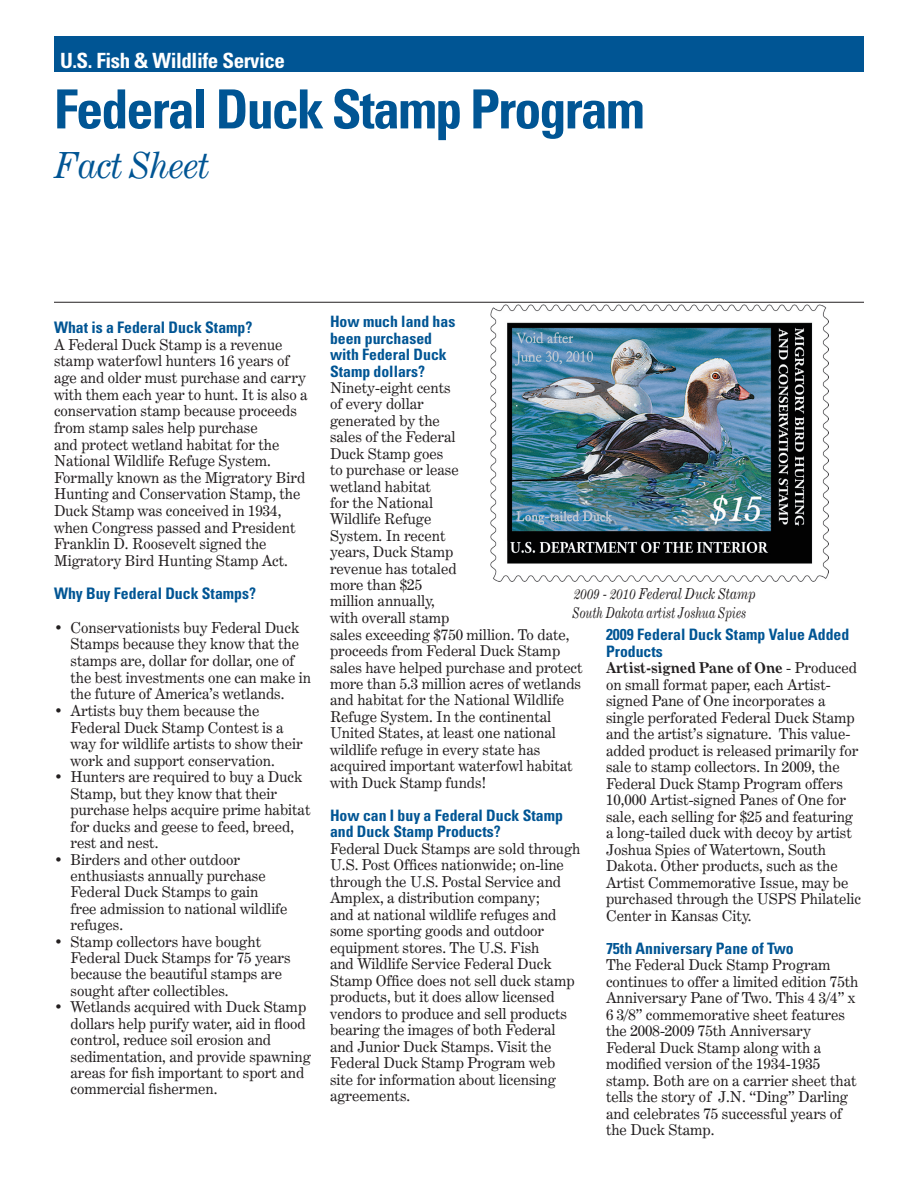
<style>
.page{position:relative;width:918px;height:1188px;background:#fff}
.page>*{position:absolute;margin:0;border:0;box-sizing:border-box;transform-origin:0 0}
.Cover_Title{font:700 condensed 54px "Univers";letter-spacing:-.035em;color:#005594}
.Cover_Subtitle{font:italic 36px "Century Expanded BT";letter-spacing:-.03em;color:#005594}
.t1{font:700 condensed 21px "Univers";letter-spacing:-.02em;color:#fff}
.Text_Heading{font:700 condensed 15.9px "Univers";color:#005594}
.Text{font:700 condensed 15.9px "Univers";color:#005594}
.Text_Heading-2{font:700 condensed 15.75px/16.5px "Univers";color:#005594}
.Text-2{font:700 condensed 15.75px "Univers";color:#005594}
.Text_Heading-3{font:700 condensed 15.6px/16.4px "Univers";color:#005594}
.Text-3{font:15.15px/16.6px "Century Expanded BT";color:#231f20}
.Bullets{font:15.15px/16.6px "Century Expanded BT";color:#231f20}
.Text-4{font:15px/16.5px "Century Expanded BT";color:#231f20}
.Bullets-2{font:15px/16.5px "Century Expanded BT";color:#231f20}
.t2{font:italic 15px/19.2px "Century Expanded BT";color:#231f20;scale:.87 1}
.Text-5{font:14.85px/16.4px "Century Expanded BT";color:#231f20}
.Bullets-3{font:14.85px/16.4px "Century Expanded BT";color:#231f20}
.s1{font-size:14.85px}
.s2{font-size:15px}
.s3{font-weight:700}
</style>
<div class="page">
<hr style="left:54px;top:302px;width:810px;height:1px;background:#231f20">
<div style="left:54px;top:36px;width:810px;height:36px;background:#005594"></div>
<img style="left:490px;top:305px;width:338px;height:277px">
<p class="t1" style="left:60px;top:47px;width:227px">U.S. Fish &amp; Wildlife Service</p>
<p class="Cover_Title" style="left:54px;top:76px;width:592px">Federal Duck Stamp Program</p>
<p class="Cover_Subtitle" style="left:54px;top:143px;width:157px">Fact Sheet</p>
<p class="Text_Heading" style="left:54px;top:318px;width:200px">What is a Federal Duck Stamp?</p>
<p class="Text-3" style="left:54px;top:336px;width:255px">A Federal Duck Stamp is a revenue stamp waterfowl hunters 16 years of age and older must purchase and carry with them each year to hunt. It is also a conservation stamp because proceeds from stamp sales help purchase<br>and protect wetland habitat for the National Wildlife Refuge System.<br>Formally known as the Migratory Bird Hunting and Conservation Stamp, the Duck Stamp was conceived in 1934, when Congress passed and President Franklin D. Roosevelt signed the Migratory Bird Hunting Stamp Act.</p>
<p class="Text" style="left:54px;top:584px;width:204px">Why Buy Federal Duck Stamps?</p>
<p class="Bullets" style="left:70px;top:619px;width:242px;text-indent:-16px">• Conservationists buy Federal Duck Stamps because they know that the stamps are, dollar for dollar, one of the best investments one can make in the future of America’s wetlands.</p>
<p class="Bullets" style="left:70px;top:702px;width:215px;text-indent:-16px">• Artists buy them because the<br>Federal Duck Stamp Contest is a</p>
<p class="Bullets-2" style="left:70px;top:735px;width:234px">way for wildlife artists to show their work and support conservation.</p>
<p class="Bullets-2" style="left:70px;top:768px;width:241px;text-indent:-16px">• Hunters are required to buy a Duck<br>Stamp, but they know that their purchase helps acquire prime habitat for ducks and geese to feed, breed, rest and nest.</p>
<p class="Bullets-2" style="left:70px;top:851px;width:197px;text-indent:-16px">• Birders and other outdoor enthusiasts annually <span class="s1">purchase</span></p>
<p class="Bullets-3" style="left:70px;top:884px;width:219px">Federal Duck Stamps to gain free admission to national wildlife refuges.</p>
<p class="Bullets-3" style="left:70px;top:933px;width:222px;text-indent:-16px">• Stamp collectors have bought<br>Federal Duck Stamps for 75 years because the beautiful stamps are sought after collectibles.</p>
<p class="Bullets-3" style="left:70px;top:999px;width:242px;text-indent:-16px">• Wetlands acquired with Duck Stamp dollars help purify water, aid in flood control, reduce soil erosion and sedimentation, and provide spawning areas for fish important to sport and commercial fishermen.</p>
<p class="Text_Heading-3" style="left:330px;top:314px;width:127px">How much land has been purchased with Federal Duck<br>Stamp dollars?</p>
<p class="Text-5" style="left:330px;top:379px;width:130px">Ninety-eight cents of every dollar generated by the sales of the Federal<br>Duck Stamp goes to purchase or lease wetland habitat<br>for the National<br>Wildlife Refuge<br>System. In recent years, Duck Stamp revenue has totaled more than $25 million annually, with overall stamp</p>
<p class="t2" style="left:573px;top:584px;width:212px">2009 - 2010 Federal Duck Stamp<br>South Dakota artist Joshua Spies</p>
<p class="Text-5" style="left:330px;top:626px;width:254px">sales exceeding $750 million. To date, proceeds from Federal Duck Stamp sales have helped purchase and protect more than 5.3 million acres of wetlands and habitat for the National Wildlife Refuge System. In the continental United States, at least one national wildlife refuge in every <span class="s2">state has</span></p>
<p class="Text-4" style="left:330px;top:757px;width:244px">acquired important waterfowl habitat with Duck Stamp funds!</p>
<p class="Text_Heading-2" style="left:330px;top:807px;width:235px">How can I buy a Federal Duck Stamp and Duck Stamp Products?</p>
<p class="Text-4" style="left:330px;top:840px;width:252px">Federal Duck Stamps are sold through U.S. Post Offices nationwide; on-line through the U.S. Postal Service and Amplex, a distribution company;<br>and at national wildlife refuges and some sporting goods and outdoor equipment stores. The U.S. Fish<br>and Wildlife Service Federal Duck Stamp Office does not sell duck stamp products, but it does allow licensed vendors to produce and sell products bearing the images of both Federal and Junior Duck Stamps. Visit the Federal Duck Stamp Program web site for information about licensing agreements.</p>
<p class="Text_Heading-2" style="left:606px;top:626px;width:245px">2009 Federal Duck Stamp Value Added<br>Products</p>
<p class="Text-4" style="left:606px;top:660px;width:257px"><span class="s3">Artist-signed Pane of One</span> - Produced on small format paper, each Artist&shy;signed Pane of One incorporates a single perforated Federal Duck Stamp and the artist’s signature. This value&shy;added product is released primarily for sale to stamp collectors. In 2009, the Federal Duck Stamp Program offers 10,000 Artist-signed Panes of One for sale, each selling for $25 and featuring a long-tailed duck with decoy by artist Joshua Spies of Watertown, South Dakota. Other products, such as the Artist Commemorative Issue, may be purchased through the USPS Philatelic Center in Kansas City.</p>
<p class="Text-2" style="left:606px;top:939px;width:189px">75th Anniversary Pane of Two</p>
<p class="Text-4" style="left:606px;top:957px;width:254px">The Federal Duck Stamp Program continues to offer a limited edition 75th Anniversary Pane of Two. This 4 3/4” x 6 3/8” commemorative sheet features the 2008-2009 75th Anniversary Federal Duck Stamp along with a modified version of the 1934-1935 stamp. Both are on a carrier sheet that tells the story of J.N. “Ding” Darling and celebrates 75 successful years of the Duck Stamp.</p>
</div>
